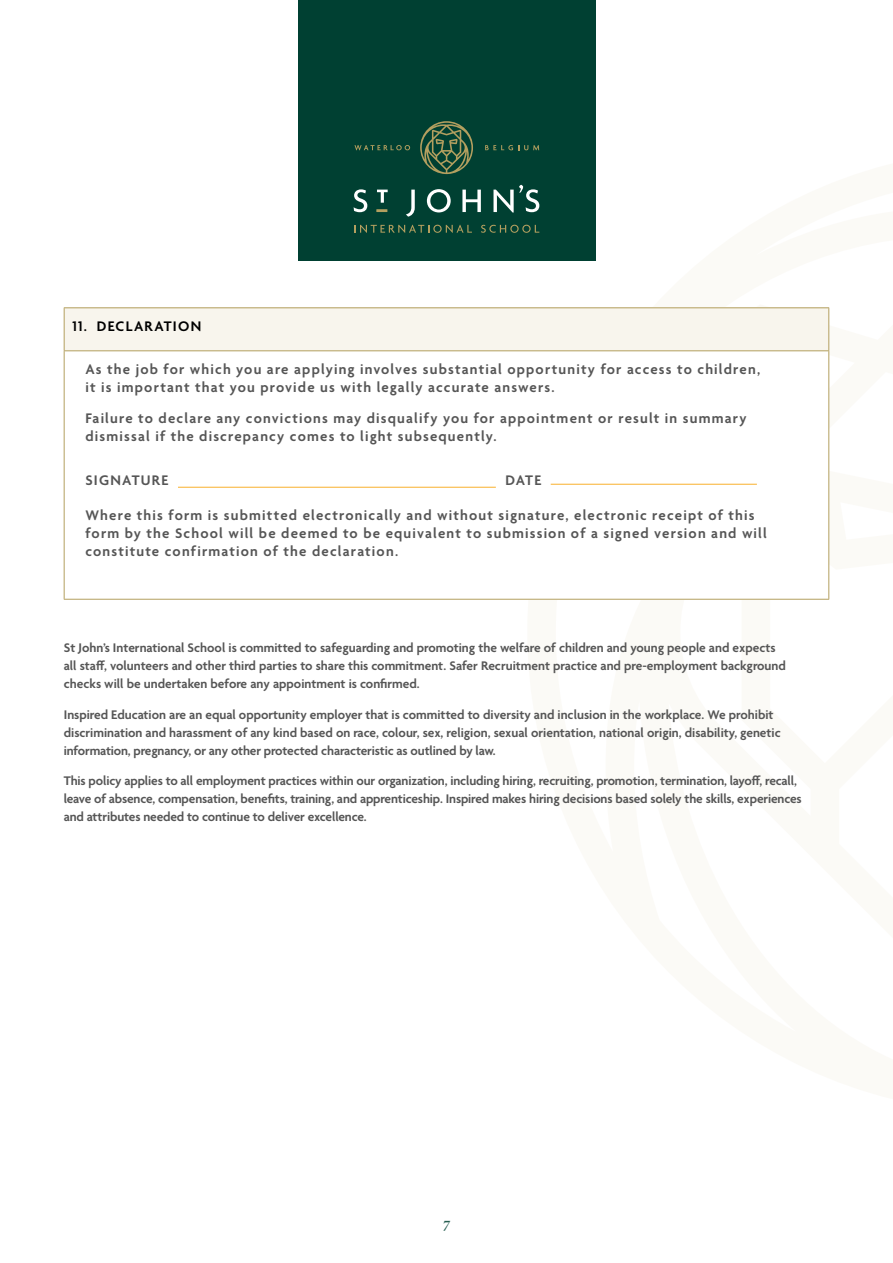
<style>
.page{position:relative;width:893px;height:1263px;background:#fff}
.page>*{position:absolute;margin:0;border:0;box-sizing:border-box;transform-origin:0 0}
.t1{font:600 15px/18px "Agenda";letter-spacing:.075em;color:#565656}
.t2{font:600 15px "Agenda";letter-spacing:.08em;color:#000}
.t3{font:italic 700 15px "Freight Disp Pro";color:#255d50}
.t4{font:600 13.5px/18px "Agenda";letter-spacing:-.01em;color:#565656}
</style>
<div class="page">
<div style="left:298px;top:0;width:297px;height:261px;background:#004032"></div>
<svg style="left:354px;top:189px;width:13px;height:23px"></svg>
<svg style="left:377px;top:190px;width:11px;height:13px"></svg>
<svg style="left:406px;top:190px;width:9px;height:27px"></svg>
<svg style="left:427px;top:189px;width:24px;height:23px"></svg>
<svg style="left:462px;top:190px;width:19px;height:22px"></svg>
<svg style="left:376px;top:209px;width:11px;height:3px"></svg>
<svg style="left:493px;top:185px;width:46px;height:28px"></svg>
<svg style="left:420px;top:121px;width:53px;height:53px"></svg>
<svg style="left:354px;top:145px;width:56px;height:5px"></svg>
<svg style="left:485px;top:145px;width:54px;height:5px"></svg>
<svg style="left:354px;top:225px;width:118px;height:8px"></svg>
<svg style="left:481px;top:225px;width:58px;height:8px"></svg>
<div style="left:64px;top:308px;width:765px;height:43px;background:#f8f5ed"></div>
<hr style="left:828px;top:308px;width:1px;height:42px;background:#b39f5f">
<hr style="left:828px;top:351px;width:1px;height:248px;background:#b39f5f">
<hr style="left:64px;top:350px;width:765px;height:1px;background:#b39f5f">
<hr style="left:64px;top:599px;width:765px;height:1px;background:#b39f5f">
<hr style="left:64px;top:307px;width:765px;height:1px;background:#b39f5f">
<hr style="left:64px;top:308px;width:1px;height:42px;background:#b39f5f">
<hr style="left:64px;top:351px;width:1px;height:248px;background:#b39f5f">
<hr style="left:178px;top:487px;width:318px;height:1px;background:#f9b02c">
<hr style="left:551px;top:484px;width:206px;height:1px;background:#f9b02c">
<p class="t2" style="left:73px;top:318px;width:130px">11. DECLARATION</p>
<p class="t1" style="left:85px;top:361px;width:676px">As the job for which you are applying involves substantial opportunity for access to children, it is important that you provide us with legally accurate answers.</p>
<p class="t1" style="left:85px;top:410px;width:663px">Failure to declare any convictions may disqualify you for appointment or result in summary dismissal if the discrepancy comes to light subsequently.</p>
<p class="t1" style="left:85px;top:472px;width:84px">SIGNATURE</p>
<p class="t1" style="left:505px;top:472px;width:37px">DATE</p>
<p class="t1" style="left:85px;top:507px;width:683px">Where this form is submitted electronically and without signature, electronic receipt of this form by the School will be deemed to be equivalent to submission of a signed version and will constitute confirmation of the declaration.</p>
<p class="t4" style="left:64px;top:639px;width:724px">St John’s International School is committed to safeguarding and promoting the welfare of children and young people and expects all staff, volunteers and other third parties to share this commitment. Safer Recruitment practice and pre-employment background checks will be undertaken before any appointment is confirmed.</p>
<p class="t4" style="left:64px;top:706px;width:718px">Inspired Education are an equal opportunity employer that is committed to diversity and inclusion in the workplace. We prohibit discrimination and harassment of any kind based on race, colour, sex, religion, sexual orientation, national origin, disability, genetic information, pregnancy, or any other protected characteristic as outlined by law.</p>
<p class="t4" style="left:64px;top:773px;width:739px">This policy applies to all employment practices within our organization, including hiring, recruiting, promotion, termination, layoff, recall, leave of absence, compensation, benefits, training, and apprenticeship. Inspired makes hiring decisions based solely the skills, experiences and attributes needed to continue to deliver excellence.</p>
<p class="t3" style="left:443px;top:1213px;width:8px">7</p>
</div>
